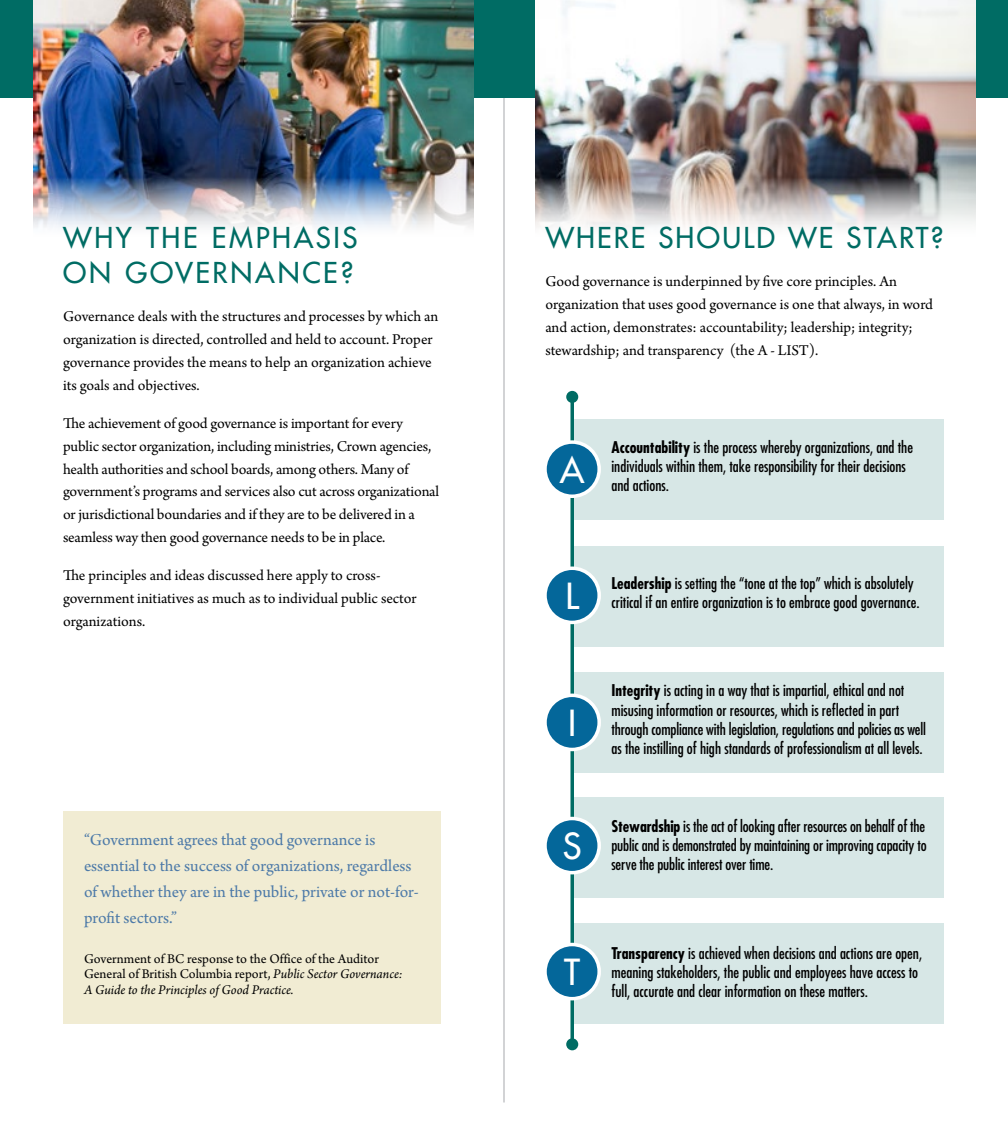
<style>
.page{position:relative;width:1008px;height:1134px;background:#fff}
.page>*{position:absolute;margin:0;border:0;box-sizing:border-box;transform-origin:0 0}
.t1{font:35px "Futura";color:#fff}
.t2{font:28px/35px "Futura";letter-spacing:.085em;color:#006c64}
.t3{font:17.5px/26.2px "Arno Pro";letter-spacing:-.005em;color:#4d7aa8}
.t4{font:15.75px/22.8px "Arno Pro";letter-spacing:-.005em;color:#000}
.t5{font:condensed 15.75px/19.2px "Futura";color:#000}
.t6{font:14px/15.8px "Arno Pro";color:#000}
.s1{font-style:italic}
.s2{font-weight:700}
</style>
<div class="page">
<hr style="left:504px;top:32px;width:1px;height:1070px;background:#a7a9ac">
<div style="left:572px;top:672px;width:371px;height:101px;background:#d7e7e6"></div>
<div style="left:572px;top:797px;width:371px;height:101px;background:#d7e7e6"></div>
<div style="left:572px;top:923px;width:371px;height:101px;background:#d7e7e6"></div>
<div style="left:572px;top:546px;width:371px;height:100px;background:#d7e7e6"></div>
<div style="left:572px;top:420px;width:371px;height:100px;background:#d7e7e6"></div>
<svg style="left:570px;top:403px;width:4px;height:635px"></svg>
<div style="left:0;top:0;width:1008px;height:98px;background:#006c64"></div>
<img style="left:535px;top:0;width:440px;height:228px">
<img style="left:34px;top:0;width:439px;height:228px">
<div style="left:545px;top:442px;width:54px;height:54px;background:#04679a;border-radius:50%"></div>
<div style="left:543px;top:440px;width:58px;height:58px;border:4px solid #fff;border-radius:50%"></div>
<div style="left:545px;top:568px;width:54px;height:54px;background:#04679a;border-radius:50%"></div>
<div style="left:543px;top:567px;width:58px;height:57px;border:4px solid #fff;border-radius:50%"></div>
<div style="left:545px;top:695px;width:54px;height:54px;background:#04679a;border-radius:50%"></div>
<div style="left:543px;top:694px;width:58px;height:57px;border:4px solid #fff;border-radius:50%"></div>
<div style="left:545px;top:819px;width:54px;height:54px;background:#04679a;border-radius:50%"></div>
<div style="left:543px;top:817px;width:58px;height:57px;border:4px solid #fff;border-radius:50%"></div>
<div style="left:545px;top:945px;width:54px;height:54px;background:#04679a;border-radius:50%"></div>
<div style="left:543px;top:943px;width:58px;height:57px;border:4px solid #fff;border-radius:50%"></div>
<div style="left:63px;top:812px;width:378px;height:212px;background:#f1ecd3"></div>
<div style="left:566px;top:391px;width:12px;height:12px;background:#006c64;border-radius:50%"></div>
<div style="left:566px;top:1038px;width:12px;height:12px;background:#006c64;border-radius:50%"></div>
<h2 class="t2" style="left:63px;top:220px;width:296px">WHY THE EMPHASIS<br>ON GOVERNANCE?</h2>
<p class="t4" style="left:63px;top:306px;width:377px">Governance deals with the structures and processes by which an organization is directed, controlled and held to account. Proper governance provides the means to help an organization achieve its goals and objectives.</p>
<p class="t4" style="left:63px;top:413px;width:378px">The achievement of good governance is important for every public sector organization, including ministries, Crown agencies, health authorities and school boards, among others. Many of government’s programs and services also cut across organizational or jurisdictional boundaries and if they are to be delivered in a seamless way then good governance needs to be in place.</p>
<p class="t4" style="left:63px;top:565px;width:355px">The principles and ideas discussed here apply to cross&shy;government initiatives as much as to individual public sector organizations.</p>
<p class="t3" style="left:84px;top:827px;width:336px">“Government agrees that good governance is essential to the success of organizations, regardless of whether they are in the public, private or not-for&shy;profit sectors.”</p>
<p class="t6" style="left:84px;top:951px;width:320px">Government of BC response to the Office of the Auditor<br>General of British Columbia report, <span class="s1">Public Sector Governance:<br>A Guide to the Principles of Good Practice.</span></p>
<h2 class="t2" style="left:545px;top:220px;width:400px">WHERE SHOULD WE START?</h2>
<p class="t4" style="left:545px;top:271px;width:389px">Good governance is underpinned by five core principles. An organization that uses good governance is one that always, in word and action, demonstrates: accountability; leadership; integrity; stewardship; and transparency (the A - LIST).</p>
<h1 class="t1" style="left:560px;top:448px;width:26px">A</h1>
<p class="t5" style="left:611px;top:437px;width:303px"><span class="s2">Accountability</span> is the process whereby organizations, and the individuals within them, take responsibility for their decisions and actions.</p>
<h1 class="t1" style="left:565px;top:574px;width:15px">L</h1>
<h1 class="t1" style="left:568px;top:701px;width:10px">I</h1>
<h1 class="t1" style="left:563px;top:825px;width:20px">S</h1>
<h1 class="t1" style="left:564px;top:951px;width:17px">T</h1>
<p class="t5" style="left:611px;top:573px;width:310px"><span class="s2">Leadership</span> is setting the “tone at the top” which is absolutely critical if an entire organization is to embrace good governance.</p>
<p class="t5" style="left:611px;top:681px;width:316px"><span class="s2">Integrity</span> is acting in a way that is impartial, ethical and not misusing information or resources, which is reflected in part through compliance with legislation, regulations and policies as well as the instilling of high standards of professionalism at all levels.</p>
<p class="t5" style="left:611px;top:816px;width:317px;text-align:justify"><span class="s2">Stewardship</span> is the act of looking after resources on behalf of the public and is demonstrated by maintaining or improving capacity to serve the public interest over time.</p>
<p class="t5" style="left:611px;top:943px;width:312px"><span class="s2">Transparency</span> is achieved when decisions and actions are open, meaning stakeholders, the public and employees have access to full, accurate and clear information on these matters.</p>
</div>
